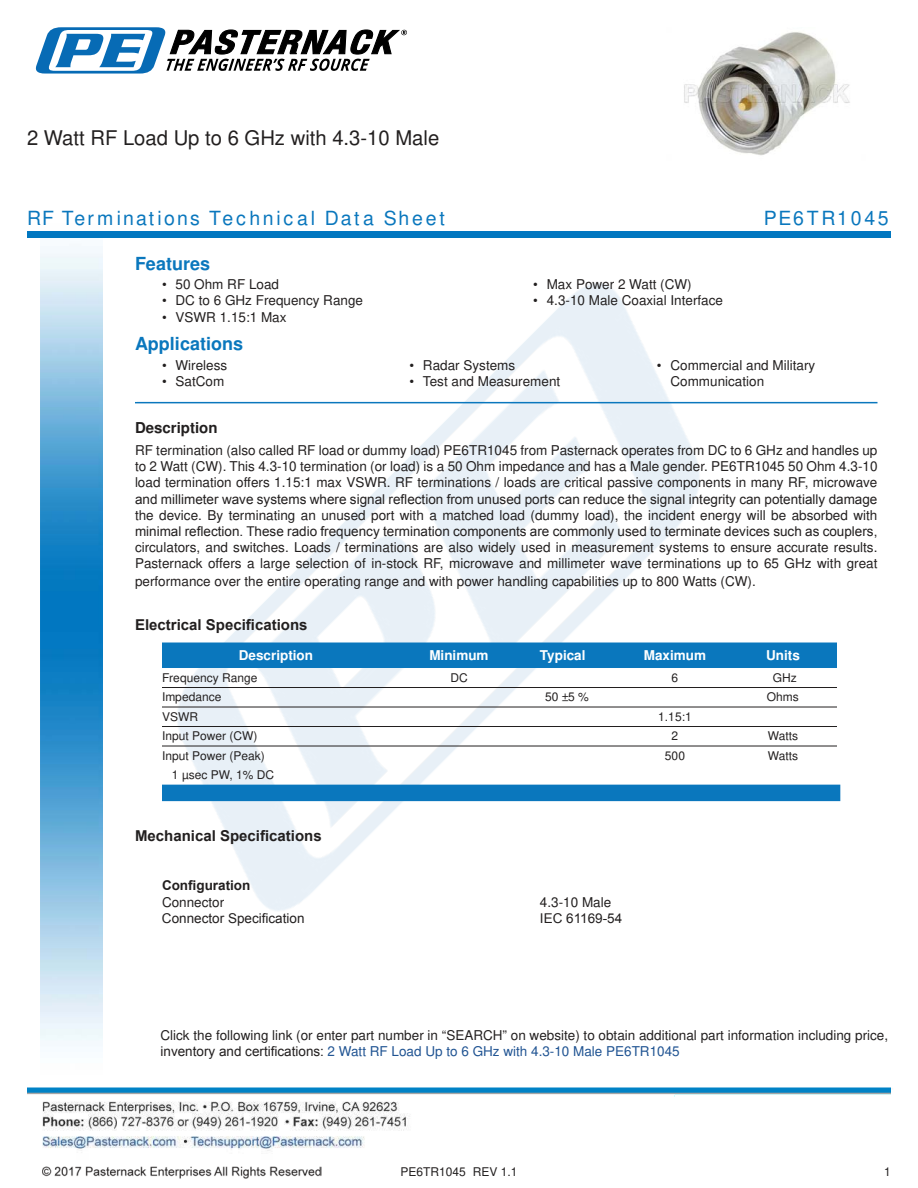
<style>
.page{position:relative;width:918px;height:1188px;background:#fff}
.page>*{position:absolute;margin:0;border:0;box-sizing:border-box;transform-origin:0 0}
.t1{font:20.25px "Arial";color:#221f1f}
.t2{font:900 19.5px "Arial";letter-spacing:.14em;color:#0a77bd}
.t3{font:700 18px "Arial";color:#0a77bd}
.t4{font:700 15px "Arial";color:#221f1f}
.t5{font:13.5px/16.4px "Arial";color:#221f1f}
.t6{font:700 13.5px "Arial";color:#fff}
.t7{font:700 13.5px "Arial";color:#221f1f}
.t8{font:12px "Arial";color:#221f1f}
.s1{color:#1f5392}
</style>
<div class="page">
<img style="left:43px;top:1101px;width:365px;height:50px">
<img style="left:43px;top:1166px;width:278px;height:13px">
<img style="left:102px;top:246px;width:719px;height:724px">
<img style="left:40px;top:237px;width:62px;height:809px">
<img style="left:27px;top:1088px;width:864px;height:9px">
<svg style="left:35px;top:27px;width:372px;height:47px"></svg>
<div style="left:27px;top:231px;width:864px;height:6px;background:#0177c0"></div>
<img style="left:684px;top:32px;width:166px;height:124px">
<hr style="left:135px;top:402px;width:743px;height:1px;background:#0a77bd">
<div style="left:162px;top:643px;width:675px;height:25px;background:#0a77bd"></div>
<hr style="left:162px;top:687px;width:675px;height:1px;background:#221f1f">
<hr style="left:162px;top:707px;width:675px;height:1px;background:#221f1f">
<hr style="left:162px;top:726px;width:675px;height:1px;background:#221f1f">
<hr style="left:162px;top:746px;width:675px;height:1px;background:#221f1f">
<div style="left:162px;top:785px;width:678px;height:16px;background:#0a77bd"></div>
<h1 class="t1" style="left:27px;top:130px;width:414px">2 Watt RF Load Up to 6 GHz with 4.3-10 Male</h1>
<h2 class="t2" style="left:27px;top:206px;width:419px">RF Terminations Technical Data Sheet</h2>
<h3 class="t3" style="left:135px;top:256px;width:77px">Features</h3>
<p class="t5" style="left:162px;top:277px;width:119px">• 50 Ohm RF Load</p>
<p class="t5" style="left:162px;top:294px;width:203px">• DC to 6 GHz Frequency Range</p>
<p class="t5" style="left:162px;top:310px;width:126px">• VSWR 1.15:1 Max</p>
<p class="t5" style="left:533px;top:277px;width:160px">• Max Power 2 Watt (CW)</p>
<p class="t5" style="left:533px;top:294px;width:191px">• 4.3-10 Male Coaxial Interface</p>
<h2 class="t2" style="left:764px;top:206px;width:126px">PE6TR1045</h2>
<h3 class="t3" style="left:135px;top:337px;width:110px">Applications</h3>
<p class="t5" style="left:162px;top:358px;width:67px">• Wireless</p>
<p class="t5" style="left:162px;top:374px;width:64px">• SatCom</p>
<p class="t5" style="left:409px;top:358px;width:107px">• Radar Systems</p>
<p class="t5" style="left:409px;top:374px;width:152px">• Test and Measurement</p>
<p class="t5" style="left:670px;top:358px;width:146px;text-indent:-14px">• Commercial and Military<br>Communication</p>
<p class="t4" style="left:135px;top:422px;width:84px">Description</p>
<p class="t5" style="left:135px;top:443px;width:744px;text-align:justify">RF termination (also called RF load or dummy load) PE6TR1045 from Pasternack operates from DC to 6 GHz and handles up to 2 Watt (CW). This 4.3-10 termination (or load) is a 50 Ohm impedance and has a Male gender. PE6TR1045 50 Ohm 4.3-10 load termination offers 1.15:1 max VSWR. RF terminations / loads are critical passive components in many RF, microwave and millimeter wave systems where signal re昀氀ection from unused ports can reduce the signal integrity can potentially damage the device. By terminating an unused port with a matched load (dummy load), the incident energy will be absorbed with minimal re昀氀ection. These radio frequency termination components are commonly used to terminate devices such as couplers, circulators, and switches. Loads / terminations are also widely used in measurement systems to ensure accurate results.<br>Pasternack offers a large selection of in-stock RF, microwave and millimeter wave terminations up to 65 GHz with great performance over the entire operating range and with power handling capabilities up to 800 Watts (CW).</p>
<p class="t4" style="left:135px;top:615px;width:174px">Electrical Speci昀椀cations</p>
<p class="t6" style="left:239px;top:650px;width:76px">Description</p>
<p class="t6" style="left:429px;top:650px;width:61px">Minimum</p>
<p class="t6" style="left:540px;top:650px;width:47px">Typical</p>
<p class="t6" style="left:644px;top:650px;width:64px">Maximum</p>
<p class="t6" style="left:766px;top:650px;width:35px">Units</p>
<p class="t8" style="left:162px;top:673px;width:97px">Frequency Range</p>
<p class="t8" style="left:450px;top:673px;width:19px">DC</p>
<p class="t8" style="left:672px;top:673px;width:8px">6</p>
<p class="t8" style="left:773px;top:673px;width:25px">GHz</p>
<p class="t8" style="left:162px;top:692px;width:61px">Impedance</p>
<p class="t8" style="left:545px;top:692px;width:45px">50 ±5 %</p>
<p class="t8" style="left:767px;top:692px;width:34px">Ohms</p>
<p class="t8" style="left:162px;top:712px;width:37px">VSWR</p>
<p class="t8" style="left:658px;top:712px;width:35px">1.15:1</p>
<p class="t8" style="left:162px;top:731px;width:97px">Input Power (CW)</p>
<p class="t8" style="left:672px;top:731px;width:8px">2</p>
<p class="t8" style="left:768px;top:731px;width:32px">Watts</p>
<p class="t8" style="left:162px;top:751px;width:104px">Input Power (Peak)</p>
<p class="t8" style="left:665px;top:751px;width:22px">500</p>
<p class="t8" style="left:768px;top:751px;width:32px">Watts</p>
<p class="t8" style="left:172px;top:770px;width:104px">1 µsec PW, 1% DC</p>
<p class="t4" style="left:135px;top:826px;width:188px">Mechanical Speci昀椀cations</p>
<p class="t7" style="left:162px;top:877px;width:90px">Con昀椀guration</p>
<p class="t5" style="left:162px;top:895px;width:64px">Connector</p>
<p class="t5" style="left:540px;top:895px;width:73px">4.3-10 Male</p>
<p class="t5" style="left:162px;top:910px;width:144px">Connector Speci昀椀cation</p>
<p class="t5" style="left:540px;top:910px;width:84px">IEC 61169-54</p>
<p class="t5" style="left:160px;top:1029px;width:729px">Click the following link (or enter part number in “SEARCH” on website) to obtain additional part information including price, inventory and certi昀椀cations: <span class="s1">2 Watt RF Load Up to 6 GHz with 4.3-10 Male PE6TR1045</span></p>
<p class="t8" style="left:401px;top:1167px;width:118px">PE6TR1045 REV 1.1</p>
<p class="t8" style="left:884px;top:1167px;width:8px">1</p>
</div>
